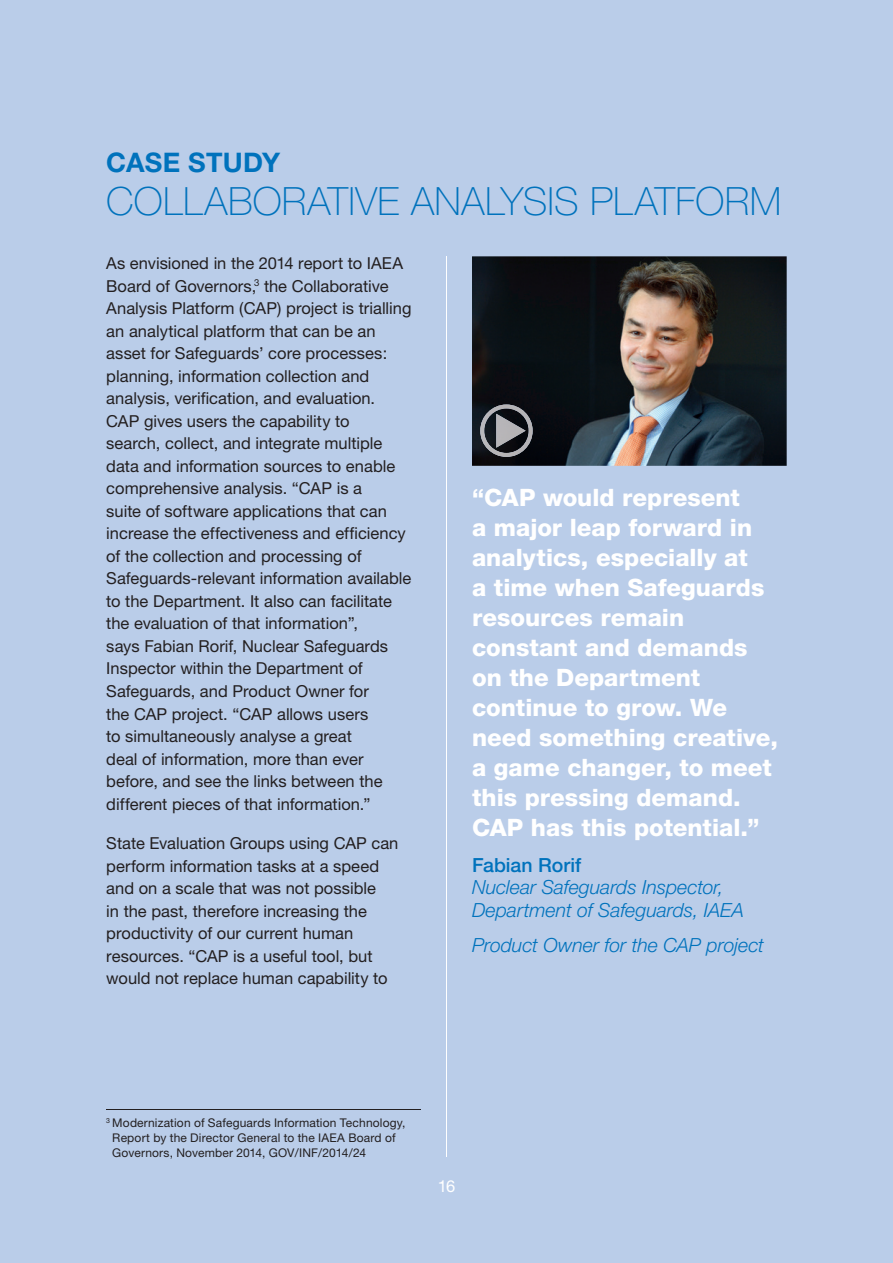
<style>
.page{position:relative;width:893px;height:1263px;background:#bacde9}
.page>*{position:absolute;margin:0;border:0;box-sizing:border-box;transform-origin:0 0}
.t1{font:100 39px "Helvetica Neue";letter-spacing:.01em;color:#0072bc}
.t2{font:700 27px "Helvetica Neue";letter-spacing:.005em;color:#0072bc}
.t3{font:800 24px/30px "Helvetica Neue";color:#fff}
.t4{font:italic 300 19.5px/22.5px "Helvetica Neue";letter-spacing:-.005em;color:#0072bc}
.t5{font:500 19.5px "Helvetica Neue";color:#0072bc}
.t6{font:16.5px/22.5px "Helvetica Neue";color:#231f20}
.t7{font:16.5px "Helvetica Neue";color:#fff}
.t8{font:12px/15px "Helvetica Neue";letter-spacing:.015em;color:#231f20}
</style>
<div class="page">
<hr style="left:446px;top:256px;width:1px;height:901px;background:#fff">
<img style="left:472px;top:256px;width:315px;height:210px">
<hr style="left:106px;top:1109px;width:315px;height:1px;background:#231f20">
<img style="left:480px;top:404px;width:53px;height:53px">
<h2 class="t2" style="left:106px;top:145px;width:175px">CASE STUDY</h2>
<h1 class="t1" style="left:106px;top:179px;width:676px">COLLABORATIVE ANALYSIS PLATFORM</h1>
<p class="t6" style="left:106px;top:252px;width:307px">As envisioned in the 2014 report to IAEA Board of Governors,<sup>3</sup> the Collaborative Analysis Platform (CAP) project is trialling an analytical platform that can be an asset for Safeguards’ core processes: planning, information collection and analysis, verification, and evaluation.<br>CAP gives users the capability to<br>search, collect, and integrate multiple data and information sources to enable comprehensive analysis. “CAP is a<br>suite of software applications that can increase the effectiveness and efficiency of the collection and processing of Safeguards-relevant information available to the Department. It also can facilitate the evaluation of that information”,<br>says Fabian Rorif, Nuclear Safeguards Inspector w ithin the Department of Safeguards, and Product Owner for<br>the CAP project. “CAP allows users<br>to simultaneously analyse a great<br>deal of information, more than ever before, and see the links between the different pieces of that information.”</p>
<p class="t6" style="left:106px;top:832px;width:294px">State Evaluation Groups using CAP can perform information tasks at a speed and on a scale that was not possible<br>in the past, therefore increasing the productivity of our current human resources. “CAP is a useful tool, but would not replace human capability to</p>
<p class="t3" style="left:472px;top:483px;width:307px">“CAP would represent<br>a major leap forward in analytics, especially at<br>a time when Safeguards resources remain constant and demands on the Department continue to grow. We need something creative, a game changer, to meet this pressing demand.<br>CAP has this potential.”</p>
<p class="t5" style="left:472px;top:853px;width:111px">Fabian Rorif</p>
<p class="t4" style="left:472px;top:875px;width:274px">Nuclear Safeguards Inspector,<br>Department of Safeguards, IAEA</p>
<p class="t4" style="left:472px;top:933px;width:294px">Product Owner for the CAP project</p>
<p class="t8" style="left:112px;top:1115px;width:295px;text-indent:-6px"><sup>3</sup> Modernization of Safeguards Information Technology,<br>Report by the Director General to the IAEA Board of<br>Governors, November 2014, GOV/INF/2014/24</p>
<p class="t7" style="left:438px;top:1176px;width:19px">16</p>
</div>
